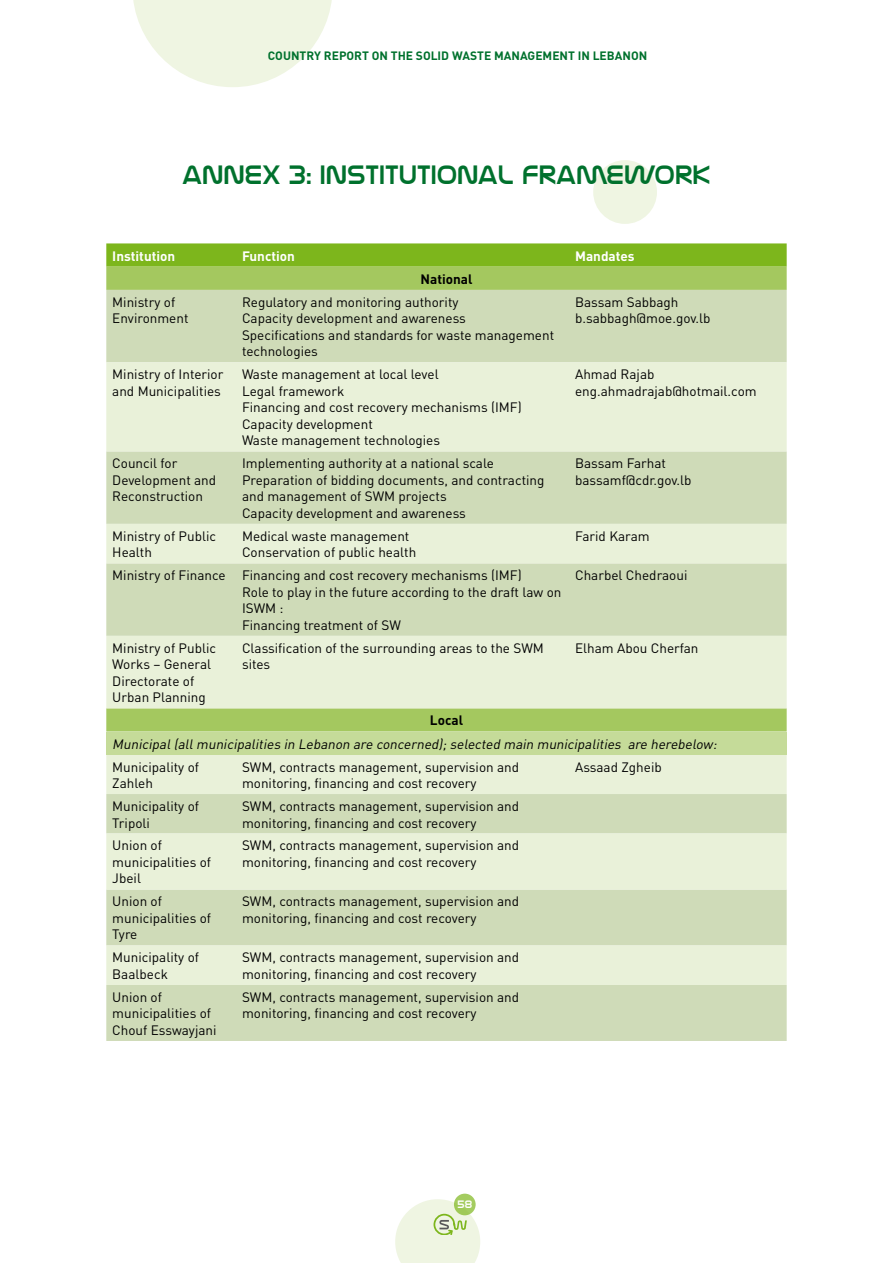
<style>
.page{position:relative;width:893px;height:1263px;background:#fff}
.page>*{position:absolute;margin:0;border:0;box-sizing:border-box;transform-origin:0 0}
.t1{font:27px "Nasalization Rg";color:#00712d}
.t2{font:13.5px/16.5px "DIN";color:#000}
.t3{font:italic 13.5px "DIN";color:#000}
.t4{font:700 13.5px "DIN";color:#fff}
.t5{font:700 13.5px "DIN";color:#000}
.t6{font:700 12px "DIN";color:#00712d}
.t7{font:10.95px "Nasalization Rg";color:#fff}
</style>
<div class="page">
<svg style="left:133px;top:0;width:199px;height:87px"></svg>
<svg style="left:395px;top:1199px;width:85px;height:64px;background:#ebf2dd"></svg>
<svg style="left:454px;top:1193px;width:22px;height:22px"></svg>
<div style="left:593px;top:160px;width:64px;height:64px;background:#eff5e2;border-radius:50%"></div>
<svg style="left:106px;top:243px;width:681px;height:24px;background:#81b823"></svg>
<div style="left:106px;top:267px;width:681px;height:23px;background:#a4c85f"></div>
<div style="left:106px;top:290px;width:681px;height:751px;background:#cfdbb8"></div>
<svg style="left:106px;top:362px;width:681px;height:623px;background:#dce6c7"></svg>
<div style="left:106px;top:731px;width:681px;height:23px;background:#c5db99"></div>
<p class="t6" style="left:268px;top:48px;width:381px">COUNTRY REPORT ON THE SOLID WASTE MANAGEMENT IN LEBANON</p>
<h1 class="t1" style="left:182px;top:159px;width:530px">ANNEX 3: INSTITUTIONAL FRAMEWORK</h1>
<p class="t4" style="left:112px;top:247px;width:64px">Institution</p>
<p class="t4" style="left:242px;top:247px;width:55px">Function</p>
<p class="t4" style="left:575px;top:247px;width:61px">Mandates</p>
<p class="t5" style="left:420px;top:270px;width:53px">National</p>
<p class="t2" style="left:112px;top:293px;width:78px">Ministry of<br>Environment</p>
<p class="t2" style="left:242px;top:293px;width:314px">Regulatory and monitoring authority<br>Capacity development and awareness<br>Specifications and standards for waste management technologies</p>
<p class="t2" style="left:575px;top:293px;width:137px">Bassam Sabbagh b.sabbagh@moe.gov.lb</p>
<p class="t2" style="left:112px;top:366px;width:113px">Ministry of Interior and Municipalities</p>
<p class="t2" style="left:242px;top:366px;width:281px">Waste management at local level<br>Legal framework<br>Financing and cost recovery mechanisms (IMF)<br>Capacity development<br>Waste management technologies</p>
<p class="t2" style="left:575px;top:366px;width:183px">Ahmad Rajab eng.ahmadrajab@hotmail.com</p>
<p class="t2" style="left:112px;top:455px;width:105px">Council for<br>Development and<br>Reconstruction</p>
<p class="t2" style="left:242px;top:455px;width:304px">Implementing authority at a national scale Preparation of bidding documents, and contracting and management of SWM projects<br>Capacity development and awareness</p>
<p class="t2" style="left:575px;top:455px;width:118px">Bassam Farhat bassamf@cdr.gov.lb</p>
<p class="t2" style="left:112px;top:527px;width:105px">Ministry of Public<br>Health</p>
<p class="t2" style="left:242px;top:527px;width:176px">Medical waste management<br>Conservation of public health</p>
<p class="t2" style="left:575px;top:527px;width:76px">Farid Karam</p>
<p class="t2" style="left:242px;top:567px;width:321px;text-indent:-130px">Ministry of Finance Financing and cost recovery mechanisms (IMF)<br>Role to play in the future according to the draft law on ISWM :<br>Financing treatment of SW</p>
<p class="t2" style="left:575px;top:567px;width:114px">Charbel Chedraoui</p>
<p class="t2" style="left:112px;top:639px;width:105px">Ministry of Public<br>Works – General<br>Directorate of<br>Urban Planning</p>
<p class="t2" style="left:242px;top:639px;width:303px">Classification of the surrounding areas to the SWM sites</p>
<p class="t2" style="left:575px;top:639px;width:125px">Elham Abou Cherfan</p>
<p class="t5" style="left:430px;top:712px;width:35px">Local</p>
<p class="t3" style="left:112px;top:735px;width:609px">Municipal(allmunicipalities in Lebanon are concerned);selected main municipalities are herebelow:</p>
<p class="t2" style="left:112px;top:758px;width:88px">Municipality of<br>Zahleh</p>
<p class="t2" style="left:242px;top:758px;width:279px">SWM, contracts management, supervision and monitoring, financing and cost recovery</p>
<p class="t2" style="left:575px;top:758px;width:88px">Assaad Zgheib</p>
<p class="t2" style="left:112px;top:798px;width:88px">Municipality of<br>Tripoli</p>
<p class="t2" style="left:242px;top:798px;width:279px">SWM, contracts management, supervision and monitoring, financing and cost recovery</p>
<p class="t2" style="left:112px;top:837px;width:100px">Union of municipalities of<br>Jbeil</p>
<p class="t2" style="left:242px;top:837px;width:279px">SWM, contracts management, supervision and monitoring, financing and cost recovery</p>
<p class="t2" style="left:112px;top:893px;width:100px">Union of municipalities of<br>Tyre</p>
<p class="t2" style="left:242px;top:893px;width:279px">SWM, contracts management, supervision and monitoring, financing and cost recovery</p>
<p class="t2" style="left:112px;top:949px;width:88px">Municipality of<br>Baalbeck</p>
<p class="t2" style="left:242px;top:949px;width:279px">SWM, contracts management, supervision and monitoring, financing and cost recovery</p>
<p class="t2" style="left:112px;top:988px;width:106px">Union of municipalities of<br>Chouf Esswayjani</p>
<p class="t2" style="left:242px;top:988px;width:279px">SWM, contracts management, supervision and monitoring, financing and cost recovery</p>
<p class="t7" style="left:457px;top:1197px;width:16px">58</p>
</div>
